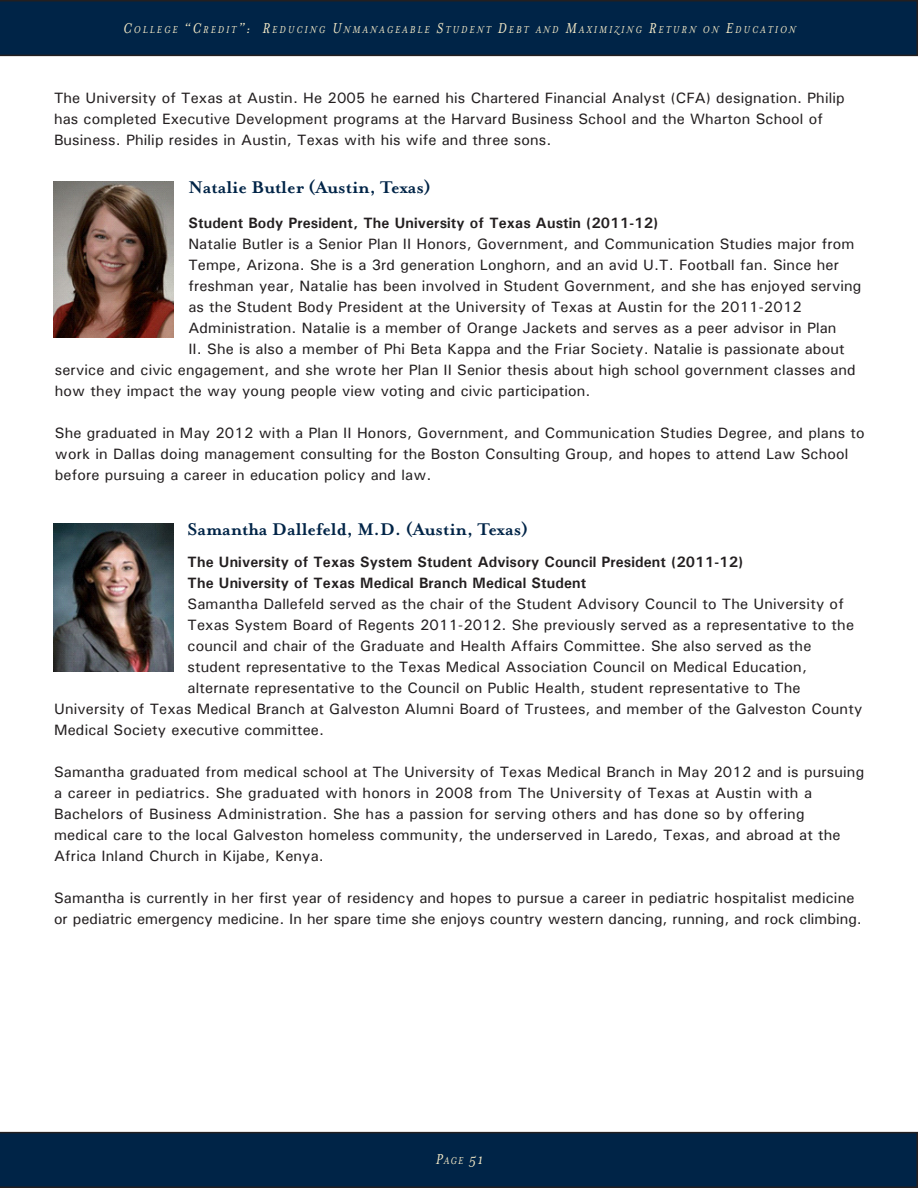
<style>
.page{position:relative;width:918px;height:1188px;background:#fff}
.page>*{position:absolute;margin:0;border:0;box-sizing:border-box;transform-origin:0 0}
.t1{font:700 19.5px "Mrs Eaves OT";color:#002447}
.t2{font:italic 16.5px "Mrs Eaves OT";color:#f2e8c6}
.t3{font:500 15px/21px "Univers";letter-spacing:.01em;color:#231f20}
.t4{font:700 15px "Univers";letter-spacing:.01em;color:#231f20}
.t5{font:italic 11.55px "Mrs Eaves OT";letter-spacing:.17em;color:#f2e8c6}
.s1{font-size:16.5px}
.s2{font-size:11.55px}
</style>
<div class="page">
<svg style="left:0;top:0;width:918px;height:56px;background:#012344"></svg>
<svg style="left:0;top:1132px;width:918px;height:56px;background:#012344"></svg>
<img style="left:54px;top:181px;width:120px;height:157px">
<img style="left:54px;top:523px;width:120px;height:148px">
<p class="t5" style="left:123px;top:23px;width:674px"><span class="s1">C</span>OLLEGE <span class="s1">“C</span>REDIT<span class="s1">”: R</span>EDUCING <span class="s1">U</span>NMANAGEABLE <span class="s1">S</span>TUDENT <span class="s1">D</span>EBT AND <span class="s1">M</span>AXIMIZING <span class="s1">R</span>ETURN ON <span class="s1">E</span>DUCATION</p>
<p class="t3" style="left:54px;top:87px;width:792px">The University of Texas at Austin. He 2005 he earned his Chartered Financial Analyst (CFA) designation. Philip has completed Executive Development programs at the Harvard Business School and the Wharton School of</p>
<p class="t3" style="left:54px;top:129px;width:499px">Business. Philip resides in Austin, Texas with his wife and three sons.</p>
<p class="t1" style="left:188px;top:176px;width:244px">Natalie Butler (Austin, Texas)</p>
<p class="t4" style="left:188px;top:213px;width:471px">Student Body President, The University of Texas Austin (2011-12)</p>
<p class="t3" style="left:188px;top:233px;width:675px">Natalie Butler is a Senior Plan II Honors, Government, and Communication Studies major from Tempe, Arizona. She is a 3rd generation Longhorn, and an avid U.T. Football fan. Since her freshman year, Natalie has been involved in Student Government, and she has enjoyed serving as the Student Body President at the University of Texas at Austin for the 2011-2012</p>
<p class="t3" style="left:188px;top:317px;width:650px">Administration. Natalie is a member of Orange Jackets and serves as a peer advisor in Plan</p>
<p class="t3" style="left:188px;top:338px;width:658px">II. She is also a member of Phi Beta Kappa and the Friar Society. Natalie is passionate about</p>
<p class="t3" style="left:55px;top:359px;width:802px">service and civic engagement, and she wrote her Plan II Senior thesis about high school government classes and</p>
<p class="t3" style="left:55px;top:380px;width:537px">how they impact the way young people view voting and civic participation.</p>
<p class="t3" style="left:55px;top:422px;width:812px">She graduated in May 2012 with a Plan II Honors, Government, and Communication Studies Degree, and plans to work in Dallas doing management consulting for the Boston Consulting Group, and hopes to attend Law School before pursuing a career in education policy and law.</p>
<p class="t1" style="left:188px;top:518px;width:342px">Samantha Dallefeld, M.D. (Austin, Texas)</p>
<p class="t4" style="left:188px;top:553px;width:557px">The University of Texas System Student Advisory Council President (2011-12)</p>
<p class="t4" style="left:188px;top:574px;width:400px">The University of Texas Medical Branch Medical Student</p>
<p class="t3" style="left:188px;top:593px;width:668px">Samantha Dallefeld served as the chair of the Student Advisory Council to The University of<br>Texas System Board of Regents 2011-2012. She previously served as a representative to the council and chair of the Graduate and Health Affairs Committee. She also served as the</p>
<p class="t3" style="left:188px;top:656px;width:621px">student representative to the Texas Medical Association Council on Medical Education,</p>
<p class="t3" style="left:188px;top:677px;width:614px">alternate representative to the Council on Public Health, student representative to The</p>
<p class="t3" style="left:54px;top:698px;width:810px">University of Texas Medical Branch at Galveston Alumni Board of Trustees, and member of the Galveston County<br>Medical Society executive committee.</p>
<p class="t3" style="left:54px;top:761px;width:812px">Samantha graduated from medical school at The University of Texas Medical Branch in May 2012 and is pursuing a career in pediatrics. She graduated with honors in 2008 from The University of Texas at Austin with a</p>
<p class="t3" style="left:54px;top:803px;width:752px">Bachelors of Business Administration. She has a passion for serving others and has done so by offering</p>
<p class="t3" style="left:54px;top:824px;width:788px">medical care to the local Galveston homeless community, the underserved in Laredo, Texas, and abroad at the<br>Africa Inland Church in Kijabe, Kenya.</p>
<p class="t3" style="left:54px;top:887px;width:809px">Samantha is currently in her first year of residency and hopes to pursue a career in pediatric hospitalist medicine or pediatric emergency medicine. In her spare time she enjoys country western dancing, running, and rock climbing.</p>
<p class="t2" style="left:436px;top:1150px;width:49px">P<span class="s2">AGE</span> 51</p>
</div>
